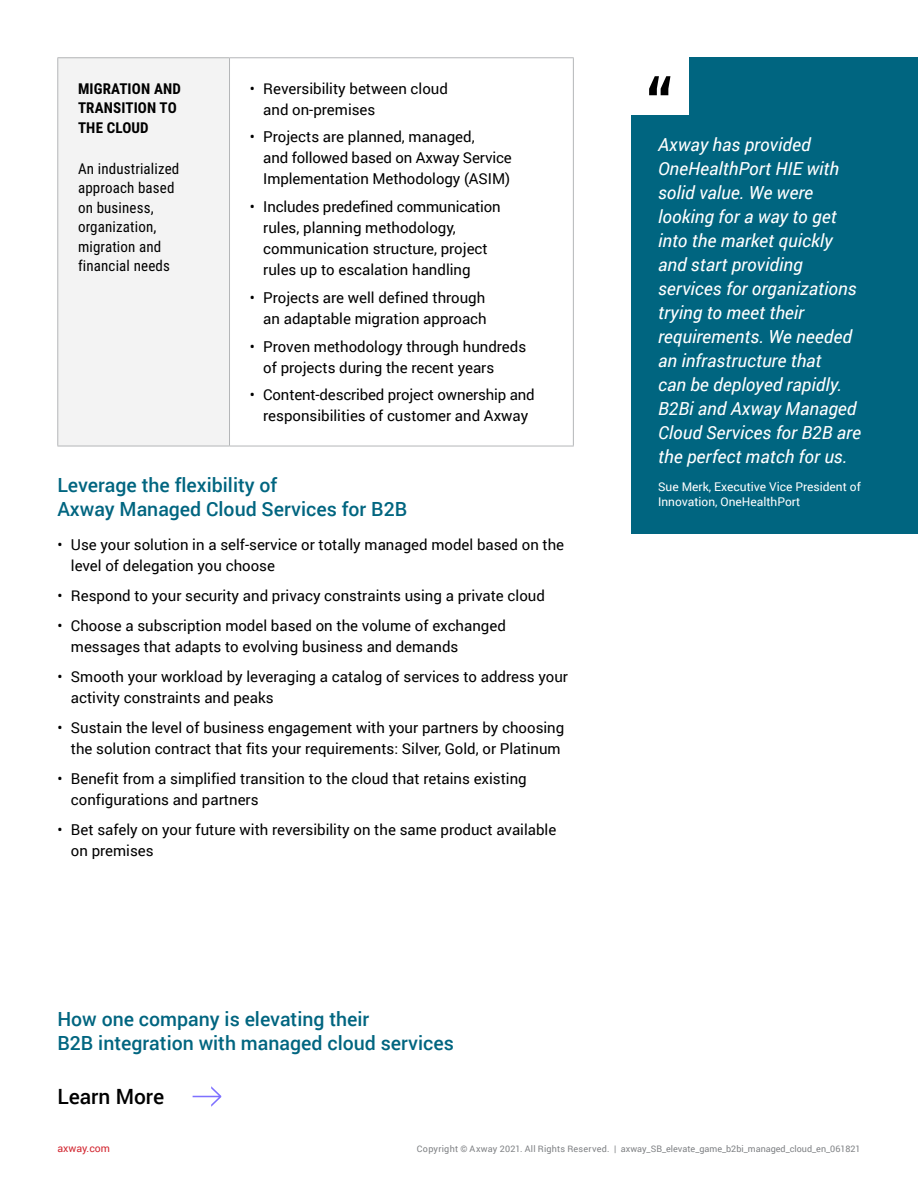
<style>
.page{position:relative;width:918px;height:1188px;background:#fff}
.page>*{position:absolute;margin:0;border:0;box-sizing:border-box;transform-origin:0 0}
.t1{font:500 21px "Roboto";color:#000}
.Body_Header{font:500 19.5px/24px "Roboto";color:#006580}
.t2{font:italic 18px/24px "Roboto";color:#fff}
.Bullets{font:15px/21px "Roboto";color:#000}
.Table_Bullets{font:15px/21px "Roboto";color:#000}
.Bullets_1st_line{font:15px/21px "Roboto";color:#000}
.Table_Header_text{font:15px/19.5px "Roboto Condensed";letter-spacing:.01em;color:#000}
.Table_Bullets_1st_li{font:15px/21px "Roboto";color:#000}
.Table_Header{font:700 15px/19.5px "Roboto Condensed";letter-spacing:.01em;color:#000}
.Quote_byline{font:12px/15px "Roboto";color:#fff}
.t3{font:10.5px "Roboto";color:#d22630}
.t4{font:9px "Roboto";color:#7f8184}
</style>
<div class="page">
<svg style="left:193px;top:1086px;width:28px;height:21px"></svg>
<div style="left:58px;top:58px;width:172px;height:388px;background:#f3f3f3"></div>
<hr style="left:573px;top:58px;width:1px;height:388px;background:#b4b6b8">
<hr style="left:57px;top:57px;width:173px;height:1px;background:#b4b6b8">
<hr style="left:57px;top:446px;width:173px;height:1px;background:#b4b6b8">
<hr style="left:230px;top:57px;width:344px;height:1px;background:#b4b6b8">
<hr style="left:230px;top:446px;width:344px;height:1px;background:#b4b6b8">
<hr style="left:57px;top:58px;width:1px;height:388px;background:#b4b6b8">
<hr style="left:229px;top:58px;width:1px;height:388px;background:#b4b6b8">
<div style="left:631px;top:57px;width:287px;height:477px;background:#006580"></div>
<div style="left:627px;top:48px;width:61px;height:66px;background:#fff"></div>
<svg style="left:649px;top:76px;width:21px;height:19px"></svg>
<p class="Table_Header" style="left:78px;top:78px;width:104px">MIGRATION AND<br>TRANSITION TO<br>THE CLOUD</p>
<p class="Table_Header_text" style="left:78px;top:158px;width:103px">An industrialized approach based on business, organization, migration and financial needs</p>
<p class="Table_Bullets_1st_li" style="left:263px;top:77px;width:186px;text-indent:-14px">• Reversibility between cloud and on-premises</p>
<p class="Table_Bullets" style="left:263px;top:126px;width:250px;text-indent:-14px">• Projects are planned, managed,<br>and followed based on Axway Service<br>Implementation Methodology (ASIM)</p>
<p class="Table_Bullets" style="left:263px;top:196px;width:239px;text-indent:-14px">• Includes predefined communication rules, planning methodology, communication structure, project rules up to escalation handling</p>
<p class="Table_Bullets" style="left:250px;top:287px;width:239px;text-align:right">• Projects are well defined through an adaptable migration approach</p>
<p class="Table_Bullets" style="left:263px;top:335px;width:265px;text-indent:-14px">• Proven methodology through hundreds of projects during the recent years</p>
<p class="Table_Bullets" style="left:250px;top:384px;width:287px;text-align:center">• Content-described project ownership and responsibilities of customer and Axway</p>
<p class="Body_Header" style="left:57px;top:472px;width:351px">Leverage the flexibility of<br>Axway Managed Cloud Services for B2B</p>
<p class="Bullets_1st_line" style="left:71px;top:534px;width:495px;text-indent:-14px">• Use your solution in a self-service or totally managed model based on the level of delegation you choose</p>
<p class="Bullets" style="left:57px;top:585px;width:489px">• Respond to your security and privacy constraints using a private cloud</p>
<p class="Bullets" style="left:71px;top:615px;width:437px;text-indent:-14px">• Choose a subscription model based on the volume of exchanged messages that adapts to evolving business and demands</p>
<p class="Bullets" style="left:71px;top:666px;width:499px;text-indent:-14px">• Smooth your workload by leveraging a catalog of services to address your activity constraints and peaks</p>
<p class="Bullets" style="left:57px;top:717px;width:508px;text-align:right">• Sustain the level of business engagement with your partners by choosing the solution contract that fits your requirements: Silver, Gold, or Platinum</p>
<p class="Bullets" style="left:71px;top:768px;width:457px;text-indent:-14px">• Benefit from a simplified transition to the cloud that retains existing configurations and partners</p>
<p class="Bullets" style="left:71px;top:819px;width:487px;text-indent:-14px">• Bet safely on your future with reversibility on the same product available on premises</p>
<h2 class="Body_Header" style="left:57px;top:1006px;width:398px">How one company is elevating their<br>B2B integration with managed cloud services</h2>
<h1 class="t1" style="left:57px;top:1082px;width:108px">Learn More</h1>
<p class="t2" style="left:658px;top:132px;width:204px">Axway has provided<br>OneHealthPort HIE with solid value. We were looking for a way to get into the market quickly and start providing services for organizations trying to meet their requirements. We needed an infrastructure that<br>can be deployed rapidly.<br>B2Bi and Axway Managed<br>Cloud Services for B2B are the perfect match for us.</p>
<p class="Quote_byline" style="left:658px;top:479px;width:204px">Sue Merk, Executive Vice President of<br>Innovation, OneHealthPort</p>
<p class="t3" style="left:57px;top:1141px;width:54px">axway.com</p>
<p class="t4" style="left:417px;top:1142px;width:445px">Copyright © Axway 2021. All Rights Reserved. | axway_SB_elevate_game_b2bi_managed_cloud_en_061821</p>
</div>
